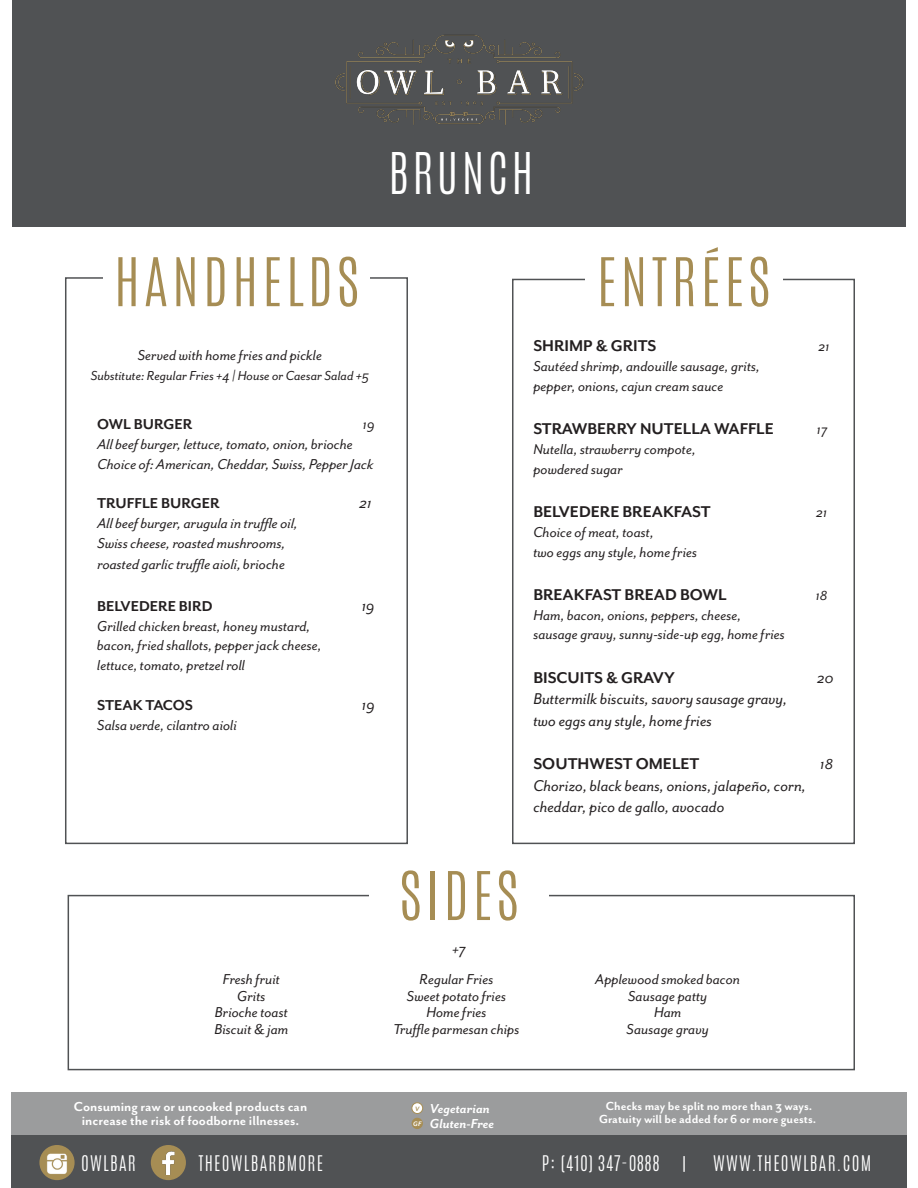
<style>
.page{position:relative;width:918px;height:1188px;background:#fff}
.page>*{position:absolute;margin:0;border:0;box-sizing:border-box;transform-origin:0 0}
.t1{font:300 57px "Antonio";letter-spacing:.07em;color:#a68d54}
.t2{font:300 48px "Antonio";letter-spacing:.07em;color:#fff}
.t3{font:italic 18px/21.6px "Mr Eaves San OT";color:#231f20}
.t4{font:700 18px "Mr Eaves San OT";color:#231f20}
.t5{font:300 18px "Antonio";letter-spacing:.07em;color:#fff}
.t6{font:italic 16.5px "Mr Eaves San OT";color:#231f20}
.t7{font:700 16.5px "Mr Eaves San OT";color:#231f20}
.t8{font:700 15px "Mr Eaves San OT";color:#fff}
.t9{font:italic 15px "Mr Eaves San OT";color:#231f20}
.t10{font:italic 700 15px "Mr Eaves San OT";color:#fff}
.t11{font:700 13.5px "Mr Eaves San OT";color:#fff}
.t12{font:italic 700 7.5px "Mr Eaves San OT";color:#fff}
.t13{font:italic 700 7.2px "Mr Eaves San OT";color:#a68d54}
</style>
<div class="page">
<div style="left:11px;top:1136px;width:896px;height:52px;background:#505254"></div>
<div style="left:39px;top:1145px;width:36px;height:35px;background:#a68d54;border-radius:50%"></div>
<img style="left:47px;top:1153px;width:20px;height:21px">
<div style="left:151px;top:1145px;width:35px;height:35px;background:#a68d54;border-radius:50%"></div>
<img style="left:158px;top:1147px;width:21px;height:28px">
<div style="left:11px;top:1093px;width:896px;height:43px;background:#9b9c9d"></div>
<div style="left:412px;top:1118px;width:11px;height:11px;background:#a68d54;border-radius:50%"></div>
<div style="left:412px;top:1103px;width:11px;height:11px;background:#fff;border-radius:50%"></div>
<div style="left:412px;top:1102px;width:11px;height:12px;border:1px solid #a68d54;border-radius:50%"></div>
<div style="left:512px;top:279px;width:343px;height:565px;border:2px solid #505254"></div>
<div style="left:65px;top:277px;width:343px;height:567px;border:2px solid #505254"></div>
<div style="left:103px;top:238px;width:266px;height:72px;background:#fff"></div>
<div style="left:585px;top:238px;width:197px;height:72px;background:#fff"></div>
<div style="left:68px;top:895px;width:787px;height:175px;border:2px solid #505254"></div>
<div style="left:369px;top:851px;width:180px;height:73px;background:#fff"></div>
<div style="left:12px;top:1px;width:894px;height:226px;background:#505254"></div>
<img style="left:335px;top:34px;width:249px;height:91px">
<p class="t2" style="left:388px;top:140px;width:147px">BRUNCH</p>
<p class="t1" style="left:114px;top:241px;width:247px">HANDHELDS</p>
<p class="t6" style="left:138px;top:346px;width:186px">Served with home fries and pickle</p>
<p class="t9" style="left:91px;top:367px;width:280px">Substitute: Regular Fries +4 | House or Caesar Salad +5</p>
<p class="t7" style="left:97px;top:415px;width:97px">OWL BURGER</p>
<p class="t9" style="left:363px;top:416px;width:13px">19</p>
<p class="t6" style="left:97px;top:435px;width:257px">All beef burger, lettuce, tomato, onion, brioche</p>
<p class="t6" style="left:97px;top:455px;width:279px">Choice of: American, Cheddar, Swiss, Pepper Jack</p>
<p class="t7" style="left:97px;top:494px;width:124px">TRUFFLE BURGER</p>
<p class="t6" style="left:359px;top:494px;width:16px">21</p>
<p class="t6" style="left:97px;top:514px;width:204px">All beef burger, arugula in truffle oil,</p>
<p class="t6" style="left:97px;top:534px;width:191px">Swiss cheese, roasted mushrooms,</p>
<p class="t6" style="left:97px;top:556px;width:189px">roasted garlic truffle aioli, brioche</p>
<p class="t7" style="left:97px;top:597px;width:117px">BELVEDERE BIRD</p>
<p class="t6" style="left:362px;top:597px;width:15px">19</p>
<p class="t6" style="left:97px;top:617px;width:215px">Grilled chicken breast, honey mustard,</p>
<p class="t6" style="left:97px;top:637px;width:226px">bacon, fried shallots, pepper jack cheese,</p>
<p class="t6" style="left:97px;top:656px;width:149px">lettuce, tomato, pretzel roll</p>
<p class="t7" style="left:97px;top:696px;width:97px">STEAK TACOS</p>
<p class="t6" style="left:362px;top:696px;width:15px">19</p>
<p class="t6" style="left:97px;top:716px;width:141px">Salsa verde, cilantro aioli</p>
<p class="t1" style="left:597px;top:241px;width:175px">ENTRÉES</p>
<p class="t4" style="left:533px;top:336px;width:125px">SHRIMP &amp; GRITS</p>
<p class="t9" style="left:818px;top:339px;width:13px">21</p>
<p class="t6" style="left:533px;top:357px;width:228px">Sautéed shrimp, andouille sausage, grits,</p>
<p class="t6" style="left:533px;top:377px;width:192px">pepper, onions, cajun cream sauce</p>
<p class="t4" style="left:533px;top:419px;width:242px">STRAWBERRY NUTELLA WAFFLE</p>
<p class="t9" style="left:817px;top:422px;width:12px">17</p>
<p class="t6" style="left:533px;top:440px;width:164px">Nutella, strawberry compote,</p>
<p class="t6" style="left:533px;top:460px;width:91px">powdered sugar</p>
<p class="t4" style="left:533px;top:501px;width:179px">BELVEDERE BREAKFAST</p>
<p class="t9" style="left:816px;top:504px;width:13px">21</p>
<p class="t6" style="left:533px;top:523px;width:122px">Choice of meat, toast,</p>
<p class="t6" style="left:533px;top:543px;width:165px">two eggs any style, home fries</p>
<p class="t4" style="left:533px;top:584px;width:195px">BREAKFAST BREAD BOWL</p>
<p class="t9" style="left:816px;top:587px;width:13px">18</p>
<p class="t6" style="left:533px;top:606px;width:209px">Ham, bacon, onions, peppers, cheese,</p>
<p class="t6" style="left:533px;top:626px;width:253px">sausage gravy, sunny-side-up egg, home fries</p>
<p class="t4" style="left:533px;top:667px;width:143px">BISCUITS &amp; GRAVY</p>
<p class="t6" style="left:817px;top:669px;width:18px">20</p>
<p class="t3" style="left:533px;top:688px;width:256px">Buttermilk biscuits, savory sausage gravy,</p>
<p class="t3" style="left:533px;top:710px;width:180px">two eggs any style, home fries</p>
<p class="t4" style="left:533px;top:753px;width:168px">SOUTHWEST OMELET</p>
<p class="t6" style="left:820px;top:755px;width:15px">18</p>
<p class="t3" style="left:533px;top:775px;width:274px">Chorizo, black beans, onions, jalapeño, corn, cheddar, pico de gallo, avocado</p>
<p class="t6" style="left:223px;top:970px;width:59px">Fresh fruit</p>
<p class="t6" style="left:237px;top:987px;width:30px">Grits</p>
<p class="t6" style="left:215px;top:1003px;width:75px">Brioche toast</p>
<p class="t6" style="left:214px;top:1020px;width:76px">Biscuit &amp; jam</p>
<p class="t1" style="left:399px;top:855px;width:121px">SIDES</p>
<p class="t6" style="left:452px;top:940px;width:15px">+7</p>
<p class="t6" style="left:420px;top:970px;width:75px">Regular Fries</p>
<p class="t6" style="left:407px;top:987px;width:101px">Sweet potato fries</p>
<p class="t6" style="left:426px;top:1003px;width:62px">Home fries</p>
<p class="t6" style="left:393px;top:1020px;width:128px">Truffle parmesan chips</p>
<p class="t6" style="left:595px;top:970px;width:146px">Applewood smoked bacon</p>
<p class="t6" style="left:628px;top:987px;width:81px">Sausage patty</p>
<p class="t6" style="left:654px;top:1003px;width:29px">Ham</p>
<p class="t6" style="left:627px;top:1020px;width:84px">Sausage gravy</p>
<p class="t8" style="left:74px;top:1098px;width:235px">Consuming raw or uncooked products can</p>
<p class="t13" style="left:415px;top:1105px;width:6px">V</p>
<p class="t10" style="left:430px;top:1100px;width:61px">Vegetarian</p>
<p class="t8" style="left:82px;top:1112px;width:219px">increase the risk of foodborne illnesses.</p>
<p class="t12" style="left:413px;top:1119px;width:10px">GF</p>
<p class="t10" style="left:430px;top:1115px;width:66px">Gluten-Free</p>
<p class="t11" style="left:606px;top:1098px;width:208px">Checks may be split no more than 3 ways.</p>
<p class="t11" style="left:599px;top:1111px;width:219px">Gratuity will be added for 6 or more guests.</p>
<p class="t5" style="left:81px;top:1151px;width:56px">OWLBAR</p>
<p class="t5" style="left:198px;top:1151px;width:126px">THEOWLBARBMORE</p>
<p class="t5" style="left:542px;top:1151px;width:146px">P: (410) 347-0888 |</p>
<p class="t5" style="left:713px;top:1151px;width:160px">WWW.THEOWLBAR.COM</p>
</div>
